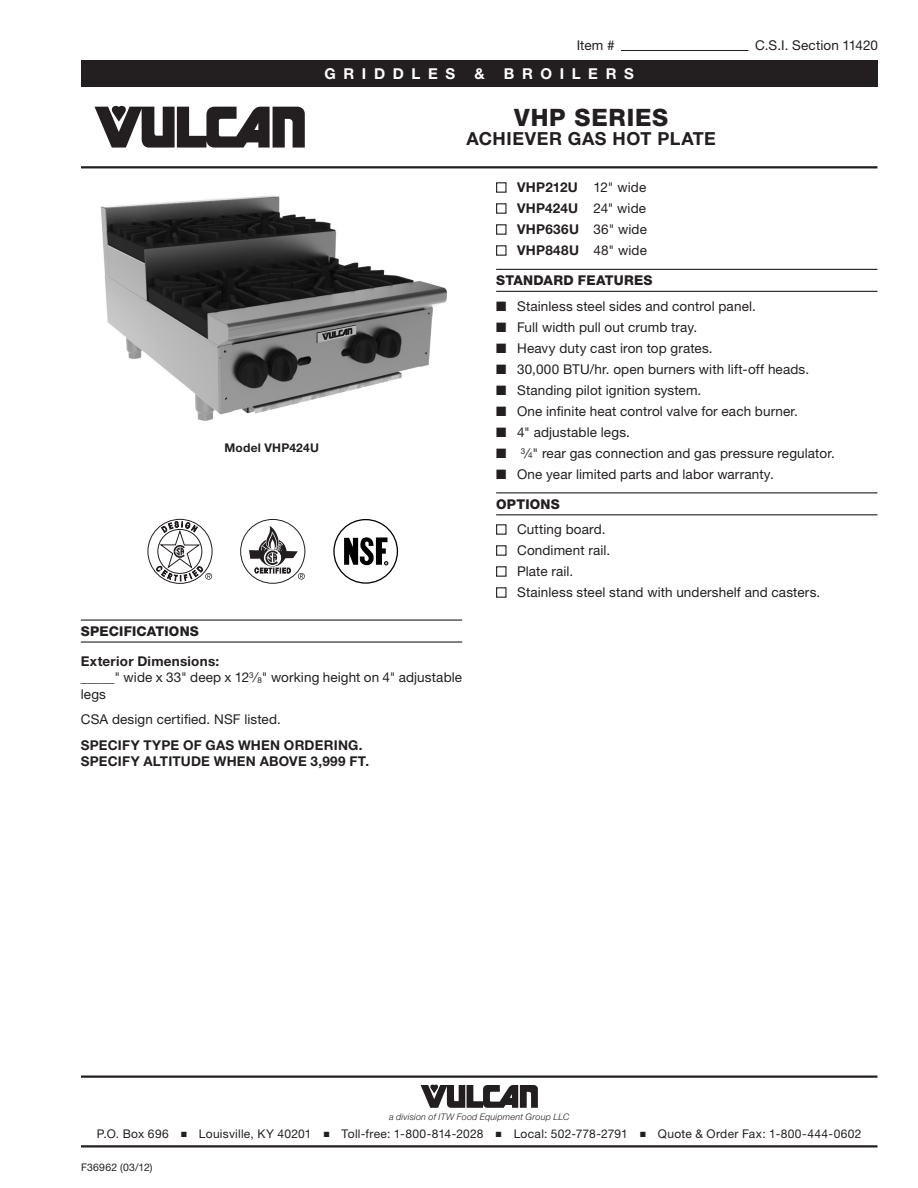
<style>
.page{position:relative;width:918px;height:1188px;background:#fff}
.page>*{position:absolute;margin:0;border:0;box-sizing:border-box;transform-origin:0 0}
.t1{font:800 24px "Helvetica Neue LT Std";letter-spacing:.035em;color:#231f20}
.Title_Sub_1{font:700 18px "Helvetica Neue LT Std";letter-spacing:.025em;color:#231f20}
.t2{font:700 15px "Helvetica Neue LT Std";letter-spacing:.51em;color:#fff}
.Bullet_Solid{font:13.5px "Helvetica Neue LT Std";letter-spacing:.01em;color:#231f20}
.Body_2_Align-Left{font:13.5px/16.5px "Helvetica Neue LT Std";letter-spacing:.01em;color:#231f20}
.Body_1_Align-Justify{font:700 13.5px "Helvetica Neue LT Std";letter-spacing:.015em;color:#231f20}
.Bullet_Open_End{font:13.5px "Helvetica Neue LT Std";letter-spacing:.01em;color:#231f20}
.Bullet_Open{font:700 13.5px "Helvetica Neue LT Std";letter-spacing:.015em;color:#231f20}
.Sub_Head_1{font:800 13.5px "Helvetica Neue LT Std";letter-spacing:.015em;color:#231f20}
.Bullet_Solid_End{font:13.5px "Helvetica Neue LT Std";letter-spacing:.01em;color:#231f20}
.Bullet_Open-2{font:13.5px "Helvetica Neue LT Std";letter-spacing:.01em;color:#231f20}
.Body_2_Align-Left-2{font:700 13.5px "Helvetica Neue LT Std";letter-spacing:.02em;color:#231f20}
.Bullet_Open_End-2{font:700 13.5px "Helvetica Neue LT Std";letter-spacing:.02em;color:#231f20}
.t3{font:12px "Helvetica Neue LT Std";letter-spacing:.025em;color:#231f20}
.Note-Image{font:700 12px "Helvetica Neue LT Std";letter-spacing:.02em;color:#231f20}
.t4{font:10.5px "Helvetica Neue LT Std";letter-spacing:.02em;color:#231f20}
.t5{font:italic 300 9px "Helvetica Neue LT Std";letter-spacing:.02em;color:#231f20}
.s1{font-weight:400}
.s2{font-size:8.1px}
</style>
<div class="page">
<div style="left:81px;top:60px;width:796px;height:27px;background:#231f20"></div>
<hr style="left:81px;top:1076px;width:797px;height:2px;background:#231f20">
<svg style="left:421px;top:1085px;width:117px;height:23px"></svg>
<hr style="left:81px;top:1145px;width:797px;height:3px;background:#231f20">
<svg style="left:94px;top:106px;width:211px;height:42px"></svg>
<hr style="left:81px;top:166px;width:797px;height:2px;background:#231f20">
<hr style="left:621px;top:50px;width:128px;height:1px;background:#231f20">
<hr style="left:496px;top:269px;width:381px;height:1px;background:#231f20">
<hr style="left:496px;top:291px;width:381px;height:1px;background:#231f20">
<hr style="left:496px;top:492px;width:381px;height:1px;background:#231f20">
<hr style="left:496px;top:514px;width:381px;height:1px;background:#231f20">
<div style="left:496px;top:182px;width:11px;height:11px;border:1px solid #231f20"></div>
<div style="left:496px;top:203px;width:11px;height:11px;border:1px solid #231f20"></div>
<div style="left:496px;top:224px;width:11px;height:11px;border:1px solid #231f20"></div>
<div style="left:496px;top:245px;width:11px;height:11px;border:1px solid #231f20"></div>
<div style="left:496px;top:524px;width:11px;height:11px;border:1px solid #231f20"></div>
<div style="left:496px;top:545px;width:11px;height:11px;border:1px solid #231f20"></div>
<div style="left:496px;top:566px;width:11px;height:11px;border:1px solid #231f20"></div>
<div style="left:496px;top:587px;width:11px;height:11px;border:1px solid #231f20"></div>
<hr style="left:81px;top:620px;width:381px;height:1px;background:#231f20">
<hr style="left:81px;top:641px;width:381px;height:2px;background:#231f20">
<div style="left:333px;top:519px;width:65px;height:65px;border:1px solid #000;border-radius:50%"></div>
<svg style="left:344px;top:537px;width:44px;height:28px"></svg>
<svg style="left:148px;top:519px;width:64px;height:65px"></svg>
<div style="left:240px;top:519px;width:65px;height:65px;border:1px solid #231f20;border-radius:50%"></div>
<svg style="left:249px;top:526px;width:56px;height:54px"></svg>
<img style="left:101px;top:195px;width:346px;height:226px">
<p class="Body_2_Align-Left" style="left:577px;top:37px;width:39px">Item #</p>
<p class="Body_2_Align-Left" style="left:755px;top:37px;width:124px">C.S.I. Section 11420</p>
<p class="t2" style="left:324px;top:64px;width:132px">GRIDDLES</p>
<p class="t2" style="left:474px;top:64px;width:12px">&amp;</p>
<p class="t2" style="left:504px;top:64px;width:132px">BROILERS</p>
<p class="Note-Image" style="left:224px;top:440px;width:96px">Model VHP424U</p>
<p class="t1" style="left:514px;top:103px;width:155px">VHP SERIES</p>
<p class="Title_Sub_1" style="left:467px;top:128px;width:251px">ACHIEVER GAS HOT PLATE</p>
<p class="Bullet_Open" style="left:517px;top:179px;width:131px">VHP212U <span class="s1">12" wide</span></p>
<p class="Bullet_Open" style="left:517px;top:200px;width:130px">VHP424U <span class="s1">24" wide</span></p>
<p class="Bullet_Open" style="left:517px;top:221px;width:131px">VHP636U <span class="s1">36" wide</span></p>
<p class="Bullet_Open_End-2" style="left:517px;top:242px;width:131px">VHP848U <span class="s1">48" wide</span></p>
<p class="Sub_Head_1" style="left:496px;top:272px;width:158px">STANDARD FEATURES</p>
<p class="Bullet_Solid" style="left:496px;top:298px;width:261px">■ Stainless steel sides and control panel.</p>
<p class="Bullet_Solid" style="left:496px;top:319px;width:203px">■ Full width pull out crumb tray.</p>
<p class="Bullet_Solid" style="left:496px;top:340px;width:218px">■ Heavy duty cast iron top grates.</p>
<p class="Bullet_Solid" style="left:496px;top:361px;width:315px">■ 30,000 BTU/hr. open burners with lift-off heads.</p>
<p class="Bullet_Solid" style="left:496px;top:382px;width:207px">■ Standing pilot ignition system.</p>
<p class="Bullet_Solid" style="left:496px;top:403px;width:303px">■ One infinite heat control valve for each burner.</p>
<p class="Bullet_Solid" style="left:496px;top:424px;width:135px">■ 4" adjustable legs.</p>
<p class="Bullet_Solid" style="left:496px;top:445px;width:340px">■ <sup>3</sup>⁄<span class="s2">4</span>" rear gas connection and gas pressure regulator.</p>
<p class="Bullet_Solid_End" style="left:496px;top:466px;width:279px">■ One year limited parts and labor warranty.</p>
<p class="Sub_Head_1" style="left:496px;top:496px;width:65px">OPTIONS</p>
<p class="Bullet_Open-2" style="left:517px;top:521px;width:90px">Cutting board.</p>
<p class="Bullet_Open-2" style="left:517px;top:542px;width:94px">Condiment rail.</p>
<p class="Bullet_Open-2" style="left:517px;top:563px;width:58px">Plate rail.</p>
<p class="Bullet_Open_End" style="left:517px;top:584px;width:305px">Stainless steel stand with undershelf and casters.</p>
<p class="Sub_Head_1" style="left:81px;top:623px;width:120px">SPECIFICATIONS</p>
<p class="Body_2_Align-Left-2" style="left:81px;top:653px;width:140px">Exterior Dimensions:</p>
<p class="Body_2_Align-Left" style="left:81px;top:669px;width:383px">_____" wide x 33" deep x 12<sup>3</sup>⁄<span class="s2">8</span>" working height on 4" adjustable legs</p>
<p class="Body_2_Align-Left" style="left:81px;top:711px;width:202px">CSA design certified. NSF listed.</p>
<p class="Body_1_Align-Justify" style="left:81px;top:737px;width:283px">SPECIFY TYPE OF GAS WHEN ORDERING.</p>
<p class="Body_1_Align-Justify" style="left:81px;top:753px;width:290px">SPECIFY ALTITUDE WHEN ABOVE 3,999 FT.</p>
<p class="t5" style="left:389px;top:1111px;width:182px">a division of ITW Food Equipment Group LLC</p>
<p class="t3" style="left:97px;top:1127px;width:766px">P.O. Box 696 ■ Louisville, KY 40201 ■ Toll-free: 1-800-814-2028 ■ Local: 502-778-2791 ■ Quote &amp; Order Fax: 1-800-444-0602</p>
<p class="t4" style="left:81px;top:1161px;width:73px">F36962 (03/12)</p>
</div>
